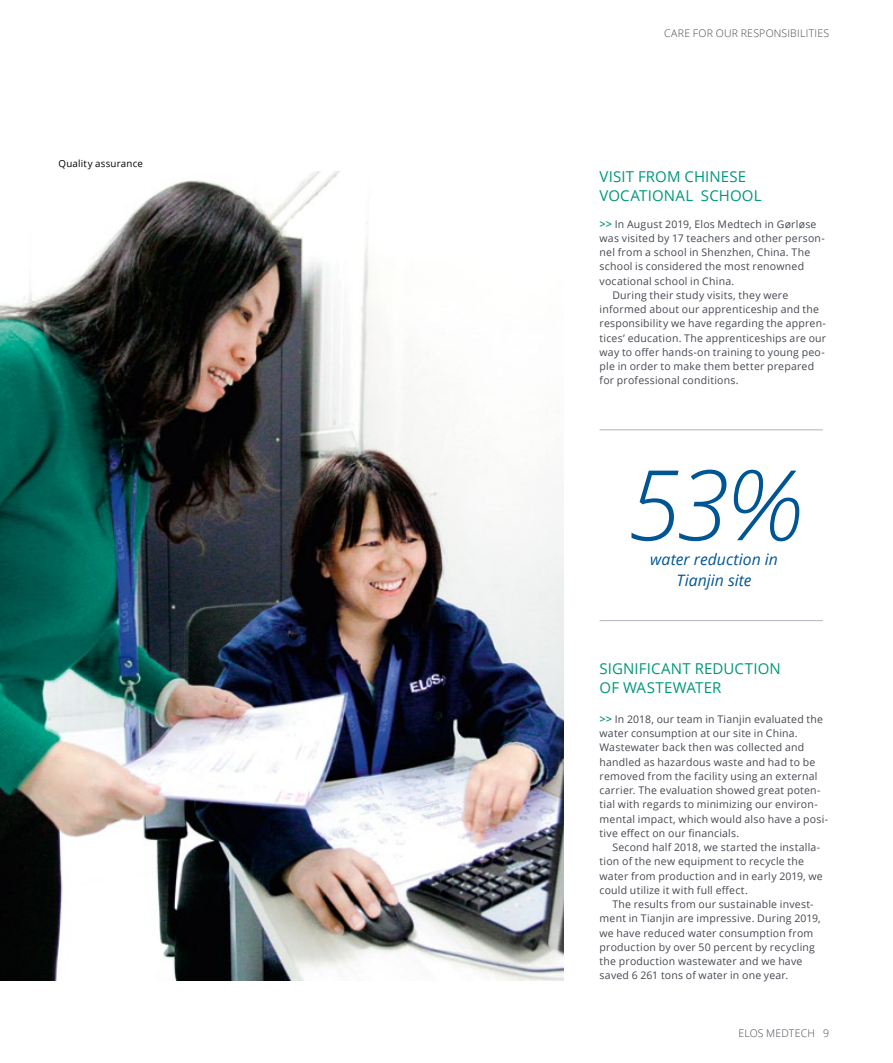
<style>
.page{position:relative;width:893px;height:1063px;background:#fff}
.page>*{position:absolute;margin:0;border:0;box-sizing:border-box;transform-origin:0 0}
.t1{font:italic 300 97.5px "Open Sans";color:#005694}
.t2{font:italic 15.75px/21px "Open Sans";color:#005694;text-align:center}
.t3{font:15px/19.5px "Open Sans";letter-spacing:.01em;color:#009879}
.t4{font:10.5px/14.2px "Open Sans";letter-spacing:.02em;color:#444850}
.t5{font:300 10.5px "Open Sans";letter-spacing:.02em;color:#444850}
.t6{font:9.75px "Open Sans";letter-spacing:.02em;color:#000}
.s1{font-weight:600;font-style:italic;font-size:11.25px;color:#009879}
</style>
<div class="page">
<img style="left:0;top:172px;width:563px;height:809px">
<hr style="left:600px;top:620px;width:223px;height:1px;background:#b2b5bd">
<hr style="left:600px;top:429px;width:223px;height:1px;background:#b2b5bd">
<p class="t6" style="left:58px;top:156px;width:86px">Quality assurance</p>
<p class="t5" style="left:664px;top:26px;width:167px">CARE FOR OUR RESPONSIBILITIES</p>
<h3 class="t3" style="left:600px;top:166px;width:163px">VISIT FROM CHINESE<br>VOCATIONAL SCHOOL</h3>
<p class="t4" style="left:600px;top:216px;width:218px"><span class="s1">&gt;&gt;</span> In August 2019, Elos Medtech in Gørløse</p>
<p class="t4" style="left:600px;top:231px;width:227px">was visited by 17 teachers and other person-</p>
<p class="t4" style="left:600px;top:245px;width:212px">nel from a school in Shenzhen, China. The</p>
<p class="t4" style="left:600px;top:259px;width:206px">school is considered the most renowned</p>
<p class="t4" style="left:600px;top:273px;width:136px">vocational school in China.</p>
<p class="t4" style="left:612px;top:288px;width:177px">During their study visits, they were</p>
<p class="t4" style="left:600px;top:302px;width:221px">informed about our apprenticeship and the</p>
<p class="t4" style="left:600px;top:316px;width:228px">responsibility we have regarding the appren-</p>
<p class="t4" style="left:600px;top:330px;width:228px">tices’ education. The apprenticeships are our</p>
<p class="t4" style="left:600px;top:345px;width:227px">way to offer hands-on training to young peo-</p>
<p class="t4" style="left:600px;top:359px;width:216px">ple in order to make them better prepared</p>
<p class="t4" style="left:600px;top:373px;width:141px">for professional conditions.</p>
<h1 class="t1" style="left:627px;top:438px;width:175px">53%</h1>
<h2 class="t2" style="left:650px;top:549px;width:129px">water reduction in<br>Tianjin site</h2>
<h3 class="t3" style="left:600px;top:658px;width:183px">SIGNIFICANT REDUCTION<br>OF WASTEWATER</h3>
<p class="t4" style="left:600px;top:712px;width:230px"><span class="s1">&gt;&gt;</span> In 2018, our team in Tianjin evaluated the water consumption at our site in China.<br>Wastewater back then was collected and handled as hazardous waste and had to be removed from the facility using an external carrier. The evaluation showed great poten&shy;tial with regards to minimizing our environ&shy;mental impact, which would also have a posi&shy;tive effect on our financials.</p>
<p class="t4" style="left:600px;top:840px;width:225px;text-indent:13px">Second half 2018, we started the installa&shy;tion of the new equipment to recycle the water from production and in early 2019, we could utilize it with full effect.</p>
<p class="t4" style="left:600px;top:897px;width:223px;text-indent:13px">The results from our sustainable invest&shy;ment in Tianjin are impressive. During 2019, we have reduced water consumption from production by over 50 percent by recycling the production wastewater and we have saved 6 261 tons of water in one year.</p>
<p class="t5" style="left:738px;top:1026px;width:92px">ELOS MEDTECH 9</p>
</div>
